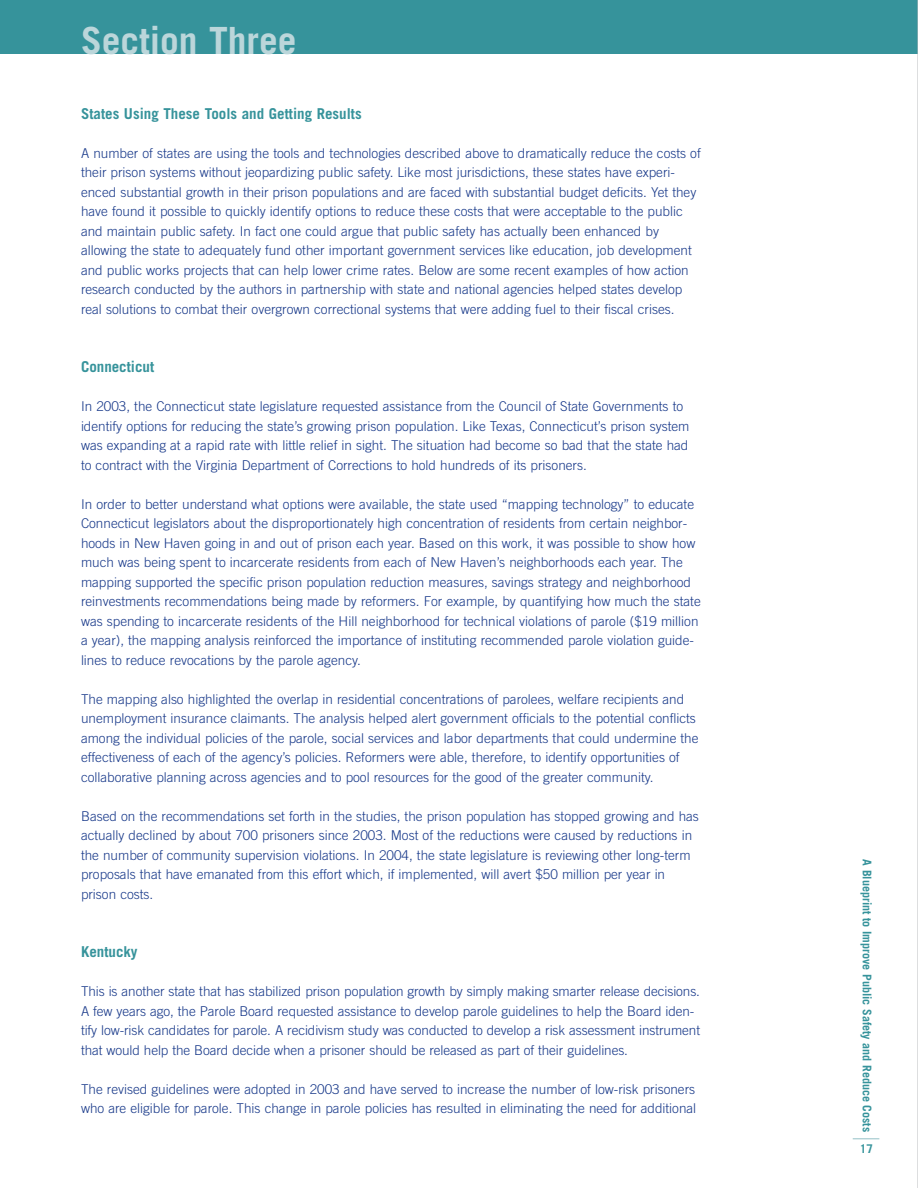
<style>
.page{position:relative;width:918px;height:1188px;background:#fff}
.page>*{position:absolute;margin:0;border:0;box-sizing:border-box;transform-origin:0 0}
.t1{font:700 37.5px "Trade Gothic";color:#bbd6da}
.t2{font:700 15px "Trade Gothic";color:#36939b}
.t3{font:300 13.5px/19.5px "Trade Gothic";color:#173889}
.t4{font:700 12px "Trade Gothic";color:#36939b}
</style>
<div class="page">
<svg style="left:853px;top:1138px;width:26px;height:1px"></svg>
<div style="left:0;top:0;width:918px;height:54px;background:#36939b"></div>
<hr style="left:917px;top:0;width:1px;height:1188px;background:#bcbec0">
<h1 class="t1" style="left:81px;top:27px;width:217px">Section Three</h1>
<p class="t2" style="left:81px;top:108px;width:282px">States Using These Tools and Getting Results</p>
<p class="t3" style="left:81px;top:144px;width:621px">A number of states are using the tools and technologies described above to dramatically reduce the costs of their prison systems without jeopardizing public safety. Like most jurisdictions, these states have experi&shy;enced substantial growth in their prison populations and are faced with substantial budget deficits. Yet they have found it possible to quickly identify options to reduce these costs that were acceptable to the public and maintain public safety. In fact one could argue that public safety has actually been enhanced by allowing the state to adequately fund other important government services like education, job development and public works projects that can help lower crime rates. Below are some recent examples of how action research conducted by the authors in partnership with state and national agencies helped states develop real solutions to combat their overgrown correctional systems that were adding fuel to their fiscal crises.</p>
<p class="t2" style="left:81px;top:361px;width:75px">Connecticut</p>
<p class="t3" style="left:81px;top:398px;width:610px">In 2003, the Connecticut state legislature requested assistance from the Council of State Governments to identify options for reducing the state’s growing prison population. Like Texas, Connecticut’s prison system was expanding at a rapid rate with little relief in sight. The situation had become so bad that the state had to contract with the Virginia Department of Corrections to hold hundreds of its prisoners.</p>
<p class="t3" style="left:81px;top:495px;width:621px">In order to better understand what options were available, the state used “mapping technology” to educate Connecticut legislators about the disproportionately high concentration of residents from certain neighbor&shy;hoods in New Haven going in and out of prison each year. Based on this work, it was possible to show how much was being spent to incarcerate residents from each of New Haven’s neighborhoods each year. The mapping supported the specific prison population reduction measures, savings strategy and neighborhood reinvestments recommendations being made by reformers. For example, by quantifying how much the state was spending to incarcerate residents of the Hill neighborhood for technical violations of parole ($19 million a year), the mapping analysis reinforced the importance of instituting recommended parole violation guide&shy;lines to reduce revocations by the parole agency.</p>
<p class="t3" style="left:81px;top:690px;width:619px">The mapping also highlighted the overlap in residential concentrations of parolees, welfare recipients and unemployment insurance claimants. The analysis helped alert government officials to the potential conflicts among the individual policies of the parole, social services and labor departments that could undermine the effectiveness of each of the agency’s policies. Reformers were able, therefore, to identify opportunities of collaborative planning across agencies and to pool resources for the good of the greater community.</p>
<p class="t3" style="left:81px;top:807px;width:619px">Based on the recommendations set forth in the studies, the prison population has stopped growing and has actually declined by about 700 prisoners since 2003. Most of the reductions were caused by reductions in the number of community supervision violations. In 2004, the state legislature is reviewing other long-term proposals that have emanated from this effort which, if implemented, will avert $50 million per year in prison costs.</p>
<p class="t2" style="left:81px;top:946px;width:58px">Kentucky</p>
<p class="t3" style="left:81px;top:983px;width:621px">This is another state that has stabilized prison population growth by simply making smarter release decisions.<br>A few years ago, the Parole Board requested assistance to develop parole guidelines to help the Board iden&shy;tify low-risk candidates for parole. A recidivism study was conducted to develop a risk assessment instrument that would help the Board decide when a prisoner should be released as part of their guidelines.</p>
<p class="t3" style="left:81px;top:1080px;width:617px">The revised guidelines were adopted in 2003 and have served to increase the number of low-risk prisoners who are eligible for parole. This change in parole policies has resulted in eliminating the need for additional</p>
<p class="t4" style="left:872px;top:859px;width:274px;rotate:90deg">A Blueprint to Improve Public Safety and Reduce Costs</p>
<p class="t4" style="left:860px;top:1144px;width:15px">17</p>
</div>
